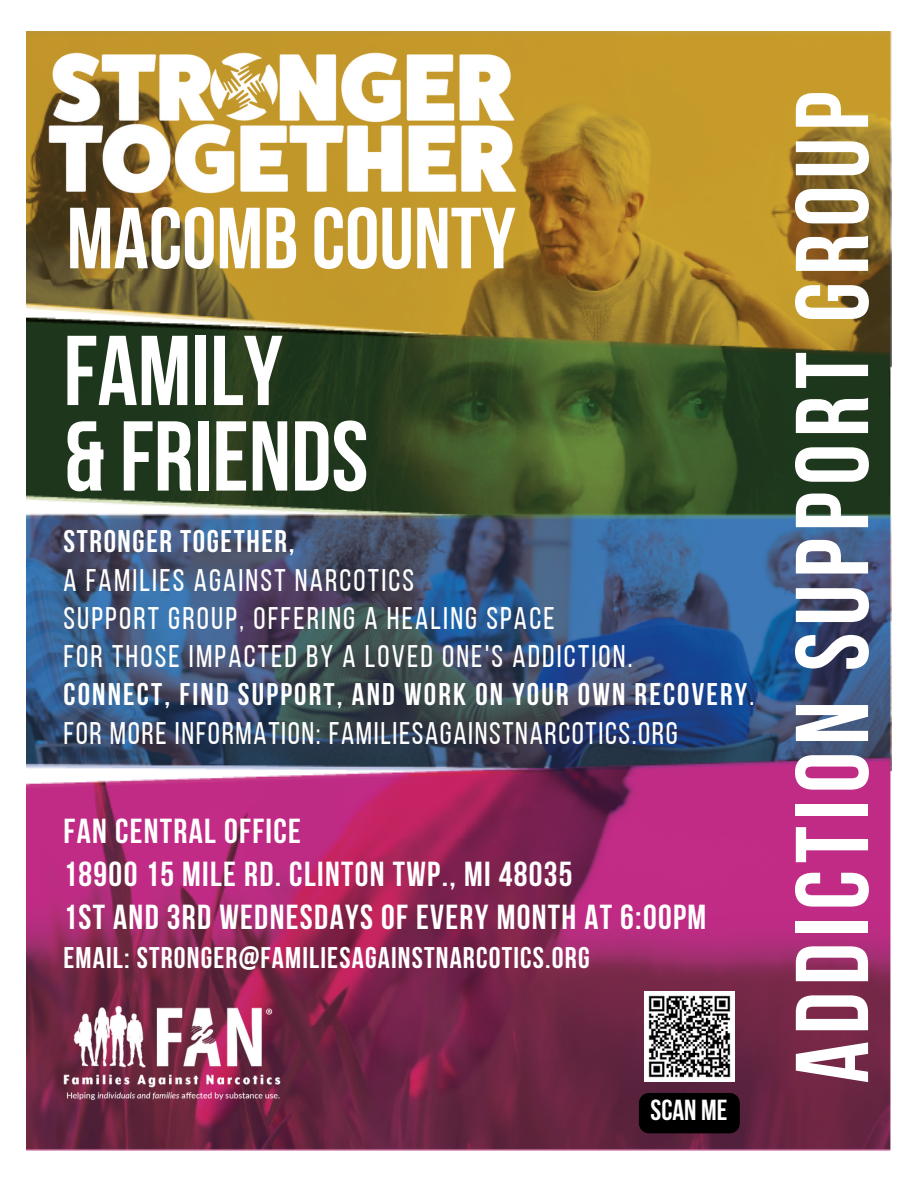
<style>
.page{position:relative;width:918px;height:1188px;background:#fff}
.page>*{position:absolute;margin:0;border:0;box-sizing:border-box;transform-origin:0 0}
.t1{font:700 103.2px "Bebas Neue";letter-spacing:.065em;color:#fff}
.t2{font:700 99px "Bebas Neue";color:#fff}
.t3{font:700 86.55px "Bebas Neue";color:#fff}
.t4{font:700 34.65px "Bebas Neue";letter-spacing:.04em;color:#fff}
.t5{font:31.2px "Bebas Neue";letter-spacing:.07em;color:#fff}
.t6{font:31.2px "Bebas Neue";letter-spacing:.05em;color:#fff}
.t7{font:700 31.2px "Bebas Neue";letter-spacing:.07em;color:#fff}
.t8{font:700 31.2px "Bebas Neue";letter-spacing:.05em;color:#fff}
.t9{font:700 29.85px "Bebas Neue";letter-spacing:.04em;color:#fff}
.t10{font:700 28.8px "Bebas Neue";color:#fff}
.s1{font-weight:400}
</style>
<div class="page">
<img style="left:26px;top:31px;width:865px;height:1120px">
<img style="left:49px;top:52px;width:468px;height:141px">
<img style="left:63px;top:1006px;width:220px;height:95px">
<img style="left:644px;top:992px;width:90px;height:90px">
<div style="left:639px;top:1093px;width:101px;height:40px;background:#000;border-radius:10px"></div>
<p class="t3" style="left:67px;top:203px;width:451px">MACOMB COUNTY</p>
<p class="t2" style="left:63px;top:331px;width:221px">FAMILY</p>
<p class="t2" style="left:63px;top:416px;width:306px">&amp; FRIENDS</p>
<p class="t8" style="left:63px;top:529px;width:232px">STRONGER TOGETHER,</p>
<p class="t5" style="left:63px;top:567px;width:352px">A FAMILIES AGAINST NARCOTICS</p>
<p class="t5" style="left:63px;top:605px;width:493px">SUPPORT GROUP, OFFERING A HEALING SPACE</p>
<p class="t5" style="left:63px;top:644px;width:571px">FOR THOSE IMPACTED BY A LOVED ONE'S ADDICTION.</p>
<p class="t7" style="left:63px;top:682px;width:692px">CONNECT, FIND SUPPORT, AND WORK ON YOUR OWN RECOVERY<span class="s1">.</span></p>
<p class="t6" style="left:63px;top:720px;width:616px">FOR MORE INFORMATION: FAMILIESAGAINSTNARCOTICS.ORG</p>
<p class="t4" style="left:63px;top:817px;width:239px">FAN CENTRAL OFFICE</p>
<p class="t4" style="left:63px;top:860px;width:511px">18900 15 MILE RD. CLINTON TWP., MI 48035</p>
<p class="t4" style="left:63px;top:903px;width:644px">1ST AND 3RD WEDNESDAYS OF EVERY MONTH AT 6:00PM</p>
<p class="t9" style="left:63px;top:946px;width:528px">EMAIL: STRONGER@FAMILIESAGAINSTNARCOTICS.ORG</p>
<p class="t10" style="left:651px;top:1099px;width:78px">SCAN ME</p>
<p class="t1" style="left:791px;top:1083px;width:993px;rotate:-90deg">ADDICTION SUPPORT GROUP</p>
</div>
